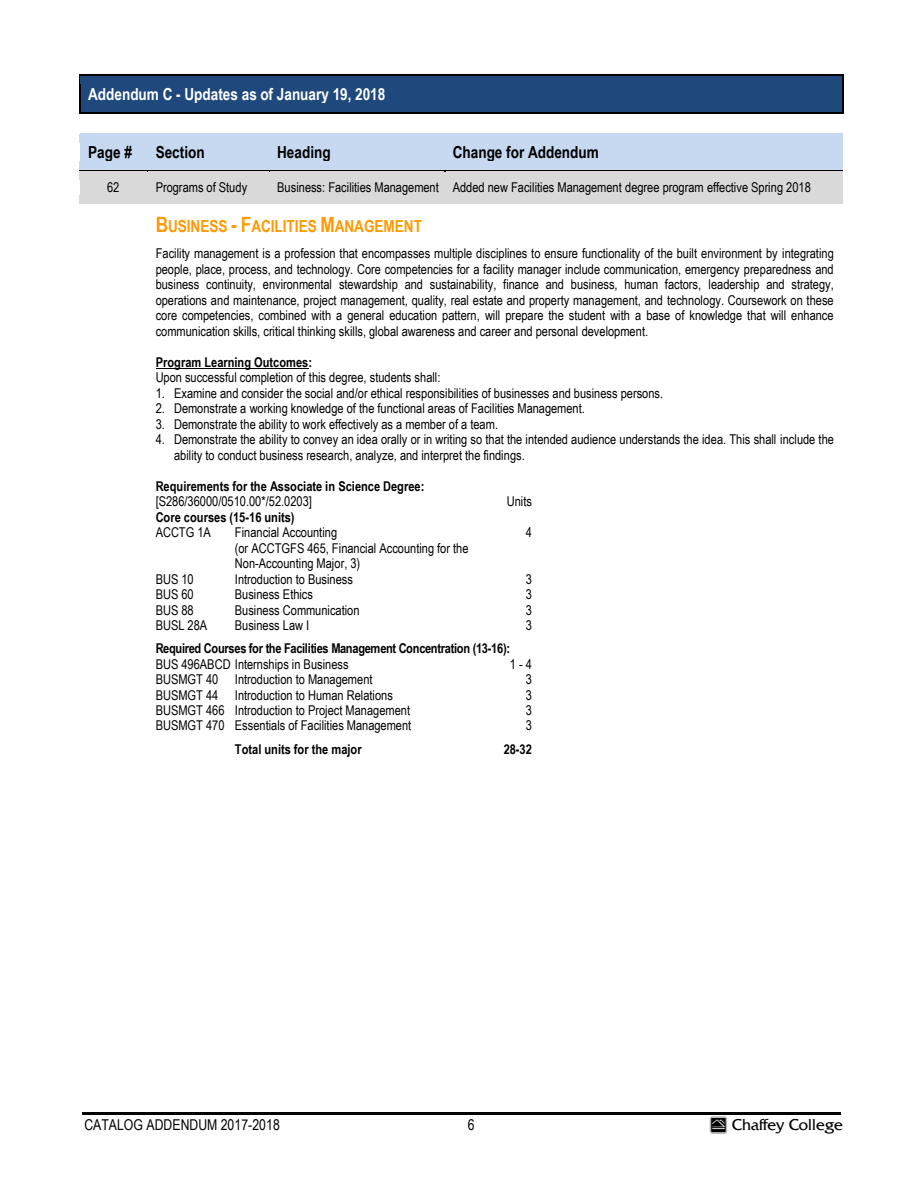
<style>
.page{position:relative;width:918px;height:1188px;background:#fff}
.page>*{position:absolute;margin:0;border:0;box-sizing:border-box;transform-origin:0 0}
.t1{font:700 16.5px "Arial Narrow";color:#000}
.t2{font:700 16.5px "Arial Narrow";color:#fff}
.t3{font:700 16.5px "Arial Narrow";letter-spacing:-.005em;color:#f90}
.t4{font:16.5px "Friz";color:#000}
.t5{font:15px "Arial Narrow";color:#000}
.t6{font:13.5px/15.5px "Arial Narrow";color:#000;text-align:justify}
.t7{font:700 13.5px "Arial Narrow";letter-spacing:-.005em;color:#000}
.t8{font:700 13.5px "Arial Narrow";letter-spacing:-.03em;color:#000}
.s1{font-size:21px}
</style>
<div class="page">
<hr style="left:82px;top:1112px;width:759px;height:2px;background:#000">
<div style="left:80px;top:76px;width:762px;height:36px;background:#1f497d"></div>
<hr style="left:80px;top:75px;width:762px;height:1px;background:#000">
<svg style="left:79px;top:75px;width:1px;height:38px"></svg>
<hr style="left:80px;top:112px;width:762px;height:1px;background:#000">
<svg style="left:842px;top:75px;width:1px;height:38px"></svg>
<div style="left:80px;top:134px;width:67px;height:36px;background:#c6d9f1"></div>
<div style="left:147px;top:134px;width:122px;height:36px;background:#c6d9f1"></div>
<div style="left:269px;top:134px;width:175px;height:36px;background:#c6d9f1"></div>
<div style="left:444px;top:134px;width:399px;height:36px;background:#c6d9f1"></div>
<div style="left:80px;top:171px;width:67px;height:33px;background:#d9d9d9"></div>
<div style="left:147px;top:171px;width:122px;height:33px;background:#d9d9d9"></div>
<div style="left:269px;top:171px;width:175px;height:33px;background:#d9d9d9"></div>
<div style="left:444px;top:171px;width:399px;height:33px;background:#d9d9d9"></div>
<hr style="left:80px;top:170px;width:67px;height:2px;background:#000">
<hr style="left:149px;top:170px;width:120px;height:2px;background:#000">
<hr style="left:270px;top:170px;width:174px;height:2px;background:#000">
<hr style="left:446px;top:170px;width:397px;height:2px;background:#000">
<hr style="left:156px;top:368px;width:152px;height:1px;background:#000">
<p class="t2" style="left:88px;top:84px;width:299px">Addendum C - Updates as of January 19, 2018</p>
<p class="t1" style="left:88px;top:142px;width:45px">Page #</p>
<p class="t1" style="left:156px;top:142px;width:50px">Section</p>
<p class="t1" style="left:277px;top:142px;width:55px">Heading</p>
<p class="t1" style="left:453px;top:142px;width:148px">Change for Addendum</p>
<p class="t6" style="left:107px;top:180px;width:14px">62</p>
<p class="t6" style="left:156px;top:180px;width:93px">Programs of Study</p>
<p class="t6" style="left:277px;top:180px;width:163px">Business: Facilities Management</p>
<p class="t6" style="left:453px;top:180px;width:360px">Added new Facilities Management degree program effective Spring 2018</p>
<p class="t3" style="left:156px;top:216px;width:268px"><span class="s1">B</span>USINESS <span class="s1">- F</span>ACILITIES <span class="s1">M</span>ANAGEMENT</p>
<p class="t6" style="left:156px;top:246px;width:680px">Facility management is a profession that encompasses multiple disciplines to ensure functionality of the built environment by integrating people, place, process, and technology. Core competencies for a facility manager include communication, emergency preparedness and business continuity, environmental stewardship and sustainability, finance and business, human factors, leadership and strategy, operations and maintenance, project management, quality, real estate and property management, and technology. Coursework on these core competencies, combined with a general education pattern, will prepare the student with a base of knowledge that will enhance communication skills, critical thinking skills, global awareness and career and personal development.</p>
<p class="t7" style="left:156px;top:354px;width:158px">Program Learning Outcomes:</p>
<p class="t6" style="left:156px;top:370px;width:286px">Upon successful completion of this degree, students shall:</p>
<p class="t6" style="left:156px;top:385px;width:509px">1. Examine and consider the social and/or ethical responsibilities of businesses and business persons.</p>
<p class="t6" style="left:156px;top:401px;width:431px">2. Demonstrate a working knowledge of the functional areas of Facilities Management.</p>
<p class="t6" style="left:156px;top:416px;width:344px">3. Demonstrate the ability to work effectively as a member of a team.</p>
<p class="t6" style="left:174px;top:432px;width:661px;text-indent:-18px">4. Demonstrate the ability to convey an idea orally or in writing so that the intended audience understands the idea. This shall include the ability to conduct business research, analyze, and interpret the findings.</p>
<p class="t7" style="left:156px;top:478px;width:270px">Requirements for the Associate in Science Degree:</p>
<p class="t6" style="left:156px;top:493px;width:158px">[S286/36000/0510.00*/52.0203]</p>
<p class="t6" style="left:507px;top:493px;width:27px">Units</p>
<p class="t7" style="left:156px;top:509px;width:140px">Core courses (15-16 units)</p>
<p class="t6" style="left:156px;top:525px;width:57px">ACCTG 1A</p>
<p class="t6" style="left:235px;top:525px;width:104px">Financial Accounting</p>
<p class="t6" style="left:526px;top:525px;width:8px">4</p>
<p class="t6" style="left:235px;top:540px;width:235px">(or ACCTGFS 465, Financial Accounting for the</p>
<p class="t6" style="left:235px;top:556px;width:127px">Non-Accounting Major, 3)</p>
<p class="t6" style="left:156px;top:571px;width:40px">BUS 10</p>
<p class="t6" style="left:235px;top:571px;width:119px">Introduction to Business</p>
<p class="t6" style="left:526px;top:571px;width:8px">3</p>
<p class="t6" style="left:156px;top:586px;width:40px">BUS 60</p>
<p class="t6" style="left:235px;top:586px;width:80px">Business Ethics</p>
<p class="t6" style="left:526px;top:586px;width:8px">3</p>
<p class="t6" style="left:156px;top:602px;width:40px">BUS 88</p>
<p class="t6" style="left:235px;top:602px;width:126px">Business Communication</p>
<p class="t6" style="left:526px;top:602px;width:8px">3</p>
<p class="t6" style="left:156px;top:617px;width:53px">BUSL 28A</p>
<p class="t6" style="left:235px;top:617px;width:76px">Business Law I</p>
<p class="t6" style="left:526px;top:617px;width:8px">3</p>
<p class="t8" style="left:156px;top:641px;width:356px">Required Courses for the Facilities Management Concentration (13-16):</p>
<p class="t6" style="left:156px;top:656px;width:194px">BUS 496ABCD Internships in Business</p>
<p class="t6" style="left:510px;top:656px;width:23px">1 -4</p>
<p class="t6" style="left:156px;top:671px;width:218px">BUSMGT 40 Introduction to Management</p>
<p class="t6" style="left:526px;top:671px;width:8px">3</p>
<p class="t6" style="left:156px;top:687px;width:239px">BUSMGT 44 Introduction to Human Relations</p>
<p class="t6" style="left:526px;top:687px;width:8px">3</p>
<p class="t6" style="left:156px;top:702px;width:256px">BUSMGT 466 Introduction to Project Management</p>
<p class="t6" style="left:526px;top:702px;width:8px">3</p>
<p class="t6" style="left:156px;top:718px;width:257px">BUSMGT 470 Essentials of Facilities Management</p>
<p class="t6" style="left:526px;top:718px;width:8px">3</p>
<p class="t7" style="left:235px;top:741px;width:128px">Total units for the major</p>
<p class="t7" style="left:504px;top:741px;width:30px">28-32</p>
<p class="t5" style="left:84px;top:1116px;width:197px">CATALOG ADDENDUM 2017-2018</p>
<p class="t5" style="left:468px;top:1116px;width:8px">6</p>
<p class="t4" style="left:709px;top:1116px;width:135px">^ Chaffey College</p>
</div>
